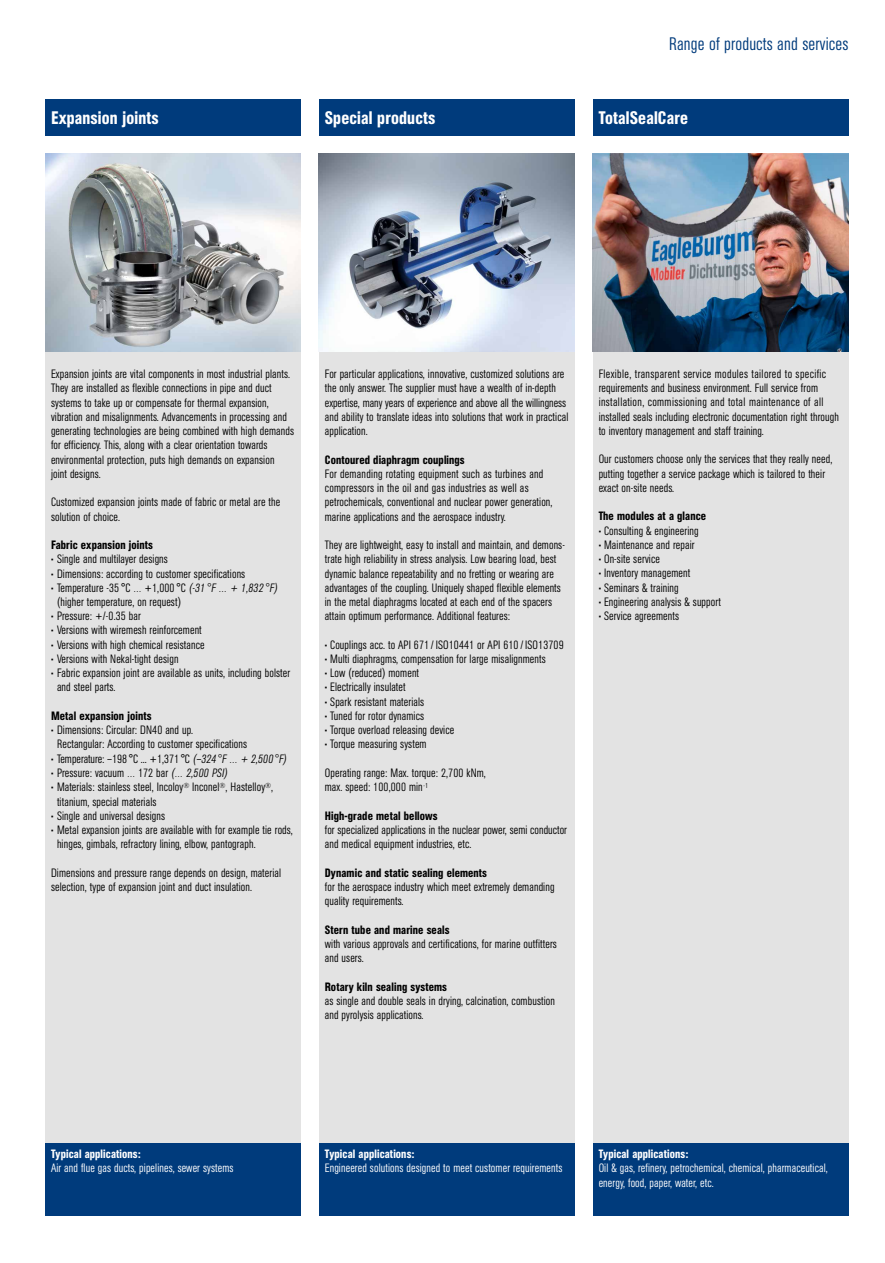
<style>
.page{position:relative;width:885px;height:1263px;background:#fff}
.page>*{position:absolute;margin:0;border:0;box-sizing:border-box;transform-origin:0 0}
.t1{font:500 condensed 18px "AG Book Pro";letter-spacing:.01em;color:#fff}
.t2{font:300 condensed 18px "AG Book Pro";letter-spacing:.01em;color:#003b7c}
.t3{font:300 condensed 12px/14.2px "AG Book Pro";letter-spacing:.01em;color:#000}
.t4{font:500 condensed 12px "AG Book Pro";letter-spacing:.01em;color:#000}
.t5{font:300 condensed 12px/14.2px "AG Book Pro";letter-spacing:.01em;color:#fff}
.t6{font:500 condensed 12px "AG Book Pro";letter-spacing:.01em;color:#fff}
.s1{font-style:italic}
</style>
<div class="page">
<div style="left:45px;top:351px;width:256px;height:792px;background:#e3e3e3"></div>
<div style="left:319px;top:351px;width:255px;height:792px;background:#e3e3e3"></div>
<div style="left:592px;top:351px;width:256px;height:792px;background:#e3e3e3"></div>
<div style="left:45px;top:99px;width:256px;height:36px;background:#003b7c"></div>
<div style="left:592px;top:99px;width:256px;height:36px;background:#003b7c"></div>
<div style="left:319px;top:99px;width:255px;height:36px;background:#003b7c"></div>
<img style="left:319px;top:153px;width:255px;height:198px">
<img style="left:592px;top:153px;width:256px;height:198px">
<div style="left:45px;top:1143px;width:256px;height:72px;background:#003b7c"></div>
<div style="left:319px;top:1143px;width:255px;height:72px;background:#003b7c"></div>
<div style="left:592px;top:1143px;width:256px;height:72px;background:#003b7c"></div>
<img style="left:45px;top:153px;width:256px;height:198px">
<h1 class="t1" style="left:51px;top:106px;width:109px">Expansion joints</h1>
<h1 class="t2" style="left:669px;top:32px;width:181px">Range of products and services</h1>
<h1 class="t1" style="left:325px;top:106px;width:112px">Special products</h1>
<h1 class="t1" style="left:598px;top:106px;width:91px">TotalSealCare</h1>
<p class="t3" style="left:51px;top:367px;width:244px">Expansion joints are vital components in most industrial plants.<br>They are installed as flexible connections in pipe and duct systems to take up or compensate for thermal expansion, vibration and misalignments. Advancements in processing and generating technologies are being combined with high demands for efficiency. This, along with a clear orientation towards environmental protection, puts high demands on expansion<br>joint designs.</p>
<p class="t3" style="left:51px;top:495px;width:231px">Customized expansion joints made of fabric or metal are the solution of choice.</p>
<p class="t4" style="left:51px;top:537px;width:103px">Fabric expansion joints</p>
<p class="t3" style="left:51px;top:552px;width:118px">• Single and multilayer designs</p>
<p class="t3" style="left:51px;top:566px;width:196px">• Dimensions: according to customer specifications</p>
<p class="t3" style="left:57px;top:580px;width:222px;text-indent:-6px">• Temperature -35 °C … +1,000 °C <span class="s1">(-31 °F … + 1,832 °F) </span>(higher temperature, on request)</p>
<p class="t3" style="left:51px;top:609px;width:91px">• Pressure: +/-0.35 bar</p>
<p class="t3" style="left:51px;top:623px;width:152px">• Versions with wiremesh reinforcement</p>
<p class="t3" style="left:51px;top:637px;width:155px">• Versions with high chemical resistance</p>
<p class="t3" style="left:51px;top:651px;width:129px">• Versions with Nekal-tight design</p>
<p class="t3" style="left:57px;top:666px;width:235px;text-indent:-6px">• Fabric expansion joint are available as units, including bolster and steel parts.</p>
<p class="t4" style="left:51px;top:708px;width:102px">Metal expansion joints</p>
<p class="t3" style="left:57px;top:723px;width:192px;text-indent:-6px">• Dimensions: Circular: DN40 and up.<br>Rectangular: According to customer specifications</p>
<p class="t3" style="left:51px;top:751px;width:237px">• Temperature: –198 °C ... +1,371 °C <span class="s1">(–324 °F … + 2,500 °F)</span></p>
<p class="t3" style="left:51px;top:765px;width:178px">• Pressure: vacuum … 172 bar <span class="s1">(… 2,500 PSI)</span></p>
<p class="t3" style="left:57px;top:780px;width:218px;text-indent:-6px">• Materials: stainless steel, Incoloy<sup>®</sup> Inconel<sup>®</sup>, Hastelloy<sup>®</sup>, titanium, special materials</p>
<p class="t3" style="left:51px;top:808px;width:116px">• Single and universal designs</p>
<p class="t3" style="left:57px;top:823px;width:237px;text-indent:-6px">• Metal expansion joints are available with for example tie rods, hinges, gimbals, refractory lining, elbow, pantograph.</p>
<p class="t3" style="left:51px;top:865px;width:231px">Dimensions and pressure range depends on design, material selection, type of expansion joint and duct insulation.</p>
<p class="t3" style="left:325px;top:367px;width:245px">For particular applications, innovative, customized solutions are the only answer. The supplier must have a wealth of in-depth expertise, many years of experience and above all the willingness and ability to translate ideas into solutions that work in practical application.</p>
<p class="t4" style="left:325px;top:452px;width:141px">Contoured diaphragm couplings</p>
<p class="t3" style="left:325px;top:466px;width:229px">For demanding rotating equipment such as turbines and compressors in the oil and gas industries as well as petrochemicals, conventional and nuclear power generation, marine applications and the aerospace industry.</p>
<p class="t3" style="left:325px;top:538px;width:241px">They are lightweight, easy to install and maintain, and demons&shy;trate high reliability in stress analysis. Low bearing load, best dynamic balance repeatability and no fretting or wearing are advantages of the coupling. Uniquely shaped flexible elements in the metal diaphragms located at each end of the spacers attain optimum performance. Additional features:</p>
<p class="t3" style="left:325px;top:637px;width:240px">• Couplings acc. to API 671 / ISO10441 or API 610 / ISO13709</p>
<p class="t3" style="left:325px;top:652px;width:222px">• Multi diaphragms, compensation for large misalignments</p>
<p class="t3" style="left:325px;top:666px;width:96px">• Low (reduced) moment</p>
<p class="t3" style="left:325px;top:680px;width:82px">• Electrically insulatet</p>
<p class="t3" style="left:325px;top:694px;width:101px">• Spark resistant materials</p>
<p class="t3" style="left:325px;top:708px;width:101px">• Tuned for rotor dynamics</p>
<p class="t3" style="left:325px;top:723px;width:131px">• Torque overload releasing device</p>
<p class="t3" style="left:325px;top:737px;width:103px">• Torque measuring system</p>
<p class="t3" style="left:325px;top:765px;width:162px">Operating range: Max. torque: 2,700 kNm, max. speed: 100,000 min<sup>-1</sup></p>
<p class="t4" style="left:325px;top:808px;width:114px">High-grade metal bellows</p>
<p class="t3" style="left:325px;top:823px;width:244px">for specialized applications in the nuclear power, semi conductor and medical equipment industries, etc.</p>
<p class="t4" style="left:325px;top:865px;width:164px">Dynamic and static sealing elements</p>
<p class="t3" style="left:325px;top:880px;width:231px">for the aerospace industry which meet extremely demanding quality requirements.</p>
<p class="t4" style="left:325px;top:922px;width:126px">Stern tube and marine seals</p>
<p class="t3" style="left:325px;top:937px;width:233px">with various approvals and certifications, for marine outfitters and users.</p>
<p class="t4" style="left:325px;top:979px;width:124px">Rotary kiln sealing systems</p>
<p class="t3" style="left:325px;top:994px;width:231px">as single and double seals in drying, calcination, combustion and pyrolysis applications.</p>
<p class="t3" style="left:598px;top:367px;width:242px">Flexible, transparent service modules tailored to specific requirements and business environment. Full service from installation, commissioning and total maintenance of all installed seals including electronic documentation right through to inventory management and staff training.</p>
<p class="t3" style="left:598px;top:452px;width:235px">Our customers choose only the services that they really need, putting together a service package which is tailored to their exact on-site needs.</p>
<p class="t4" style="left:598px;top:508px;width:109px">The modules at a glance</p>
<p class="t3" style="left:598px;top:523px;width:101px">• Consulting &amp; engineering</p>
<p class="t3" style="left:598px;top:537px;width:97px">• Maintenance and repair</p>
<p class="t3" style="left:598px;top:552px;width:63px">• On-site service</p>
<p class="t3" style="left:598px;top:566px;width:93px">• Inventory management</p>
<p class="t3" style="left:598px;top:580px;width:82px">• Seminars &amp; training</p>
<p class="t3" style="left:598px;top:594px;width:124px">• Engineering analysis &amp; support</p>
<p class="t3" style="left:598px;top:609px;width:82px">• Service agreements</p>
<p class="t6" style="left:51px;top:1146px;width:91px">Typical applications:</p>
<p class="t5" style="left:51px;top:1161px;width:184px">Air and flue gas ducts, pipelines, sewer systems</p>
<p class="t6" style="left:325px;top:1146px;width:91px">Typical applications:</p>
<p class="t5" style="left:325px;top:1161px;width:239px">Engineered solutions designed to meet customer requirements</p>
<p class="t6" style="left:598px;top:1146px;width:91px">Typical applications:</p>
<p class="t5" style="left:598px;top:1161px;width:231px">Oil &amp; gas, refinery, petrochemical, chemical, pharmaceutical, energy, food, paper, water, etc.</p>
</div>
